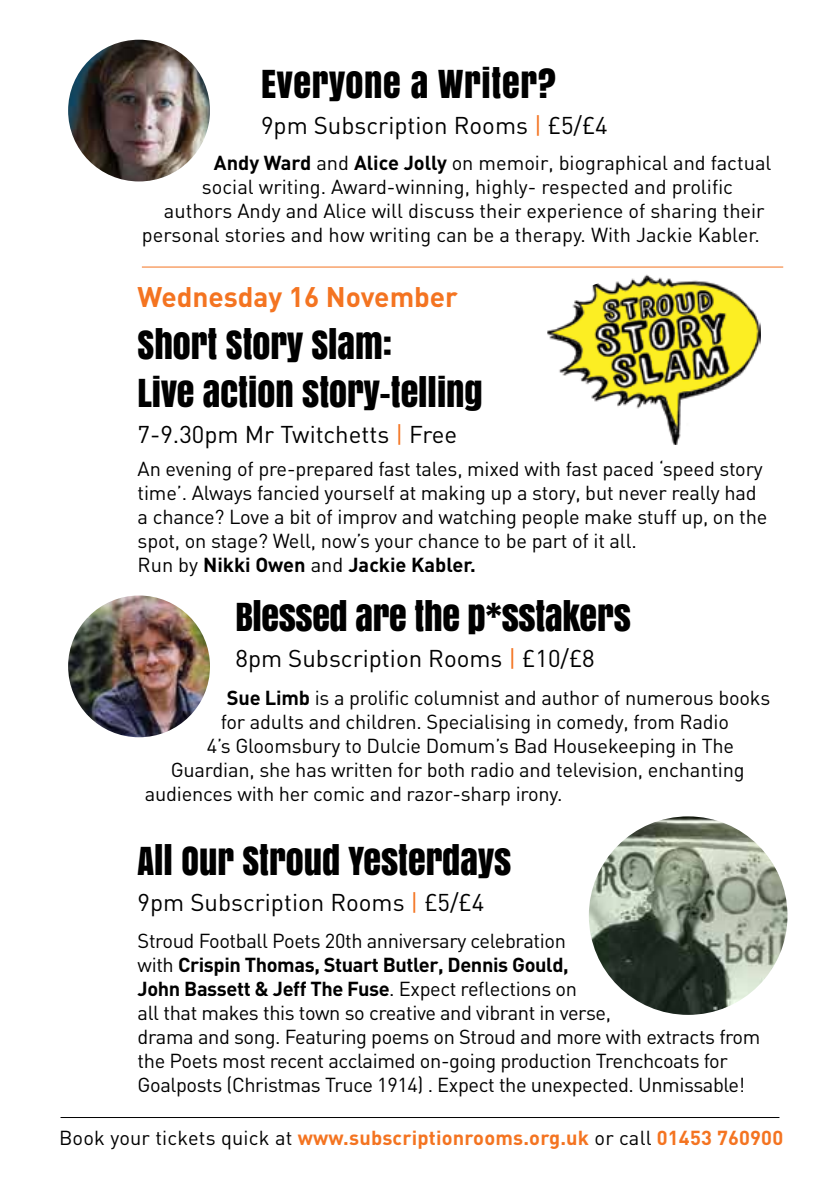
<style>
.page{position:relative;width:840px;height:1191px;background:#fff}
.page>*{position:absolute;margin:0;border:0;box-sizing:border-box;transform-origin:0 0}
.t1{font:36px/48px "Anton";color:#000}
.t2{font:36px "Anton";letter-spacing:.02em;color:#000}
.t3{font:700 28px "DIN";color:#f47421}
.t4{font:24px "DIN";color:#000}
.t5{font:20px/24px "DIN";letter-spacing:-.01em;color:#000}
.t6{font:700 20px "DIN";letter-spacing:.01em;color:#f47421}
.s1{color:#f47421}
.s2{font-weight:700}
.s3{font-weight:400;color:#000}
</style>
<div class="page">
<hr style="left:60px;top:1117px;width:719px;height:1px;background:#000">
<img style="left:547px;top:274px;width:213px;height:171px">
<hr style="left:142px;top:266px;width:640px;height:1px;background:#f47421">
<img style="left:68px;top:40px;width:142px;height:141px;border-radius:71px">
<img style="left:68px;top:595px;width:142px;height:142px;border-radius:71px">
<img style="left:588px;top:816px;width:199px;height:199px;border-radius:99px">
<h1 class="t2" style="left:261px;top:55px;width:296px">EVERYONE A WRITER?</h1>
<p class="t4" style="left:261px;top:110px;width:348px">9pm Subscription Rooms <span class="s1">|</span> £5/£4</p>
<p class="t5" style="left:214px;top:150px;width:558px"><span class="s2">Andy Ward</span> and <span class="s2">Alice Jolly</span> on memoir, biographical and factual</p>
<p class="t5" style="left:202px;top:174px;width:532px">social writing. Award-winning, highly- respected and prolific</p>
<p class="t5" style="left:164px;top:198px;width:602px">authors Andy and Alice will discuss their experience of sharing their</p>
<p class="t5" style="left:142px;top:222px;width:619px">personal stories and how writing can be a therapy. With Jackie Kabler.</p>
<h2 class="t3" style="left:137px;top:278px;width:322px">Wednesday 16 November</h2>
<h1 class="t1" style="left:137px;top:319px;width:346px">SHORT STORY SLAM:<br>LIVE ACTION STORY-TELLING</h1>
<p class="t4" style="left:137px;top:419px;width:321px">7-9.30pm Mr Twitchetts <span class="s1">|</span> Free</p>
<p class="t5" style="left:137px;top:456px;width:630px">An evening of pre-prepared fast tales, mixed with fast paced ‘speed story time’. Always fancied yourself at making up a story, but never really had a chance? Love a bit of improv and watching people make stuff up, on the spot, on stage? Well, now’s your chance to be part of it all.<br>Run by <span class="s2">Nikki Owen</span> and <span class="s2">Jackie Kabler.</span></p>
<h1 class="t1" style="left:235px;top:591px;width:396px">BLESSED ARE THE P*SSTAKERS</h1>
<p class="t4" style="left:235px;top:643px;width:360px">8pm Subscription Rooms <span class="s1">|</span> £10/£8</p>
<p class="t5" style="left:227px;top:685px;width:545px"><span class="s2">Sue Limb</span> is a prolific columnist and author of numerous books</p>
<p class="t5" style="left:221px;top:709px;width:509px">for adults and children. Specialising in comedy, from Radio</p>
<p class="t5" style="left:207px;top:733px;width:528px">4’s Gloomsbury to Dulcie Domum’s Bad Housekeeping in The</p>
<p class="t5" style="left:171px;top:757px;width:575px">Guardian, she has written for both radio and television, enchanting</p>
<p class="t5" style="left:145px;top:781px;width:419px">audiences with her comic and razor-sharp irony.</p>
<h1 class="t1" style="left:137px;top:835px;width:375px">ALL OUR STROUD YESTERDAYS</h1>
<p class="t4" style="left:137px;top:887px;width:348px">9pm Subscription Rooms <span class="s1">|</span> £5/£4</p>
<p class="t5" style="left:137px;top:928px;width:624px">Stroud Football Poets 20th anniversary celebration<br>with <span class="s2">Crispin Thomas, Stuart Butler, Dennis Gould,<br>John Bassett &amp; Jeff The Fuse</span>. Expect reflections on<br>all that makes this town so creative and vibrant in verse,<br>drama and song. Featuring poems on Stroud and more with extracts from the Poets most recent acclaimed on-going production Trenchcoats for Goalposts (Christmas Truce 1914) . Expect the unexpected. Unmissable!</p>
<p class="t6" style="left:59px;top:1125px;width:725px"><span class="s3">Book your tickets quick at</span> www.subscriptionrooms.org.uk <span class="s3">or call</span> 01453 760900</p>
</div>
